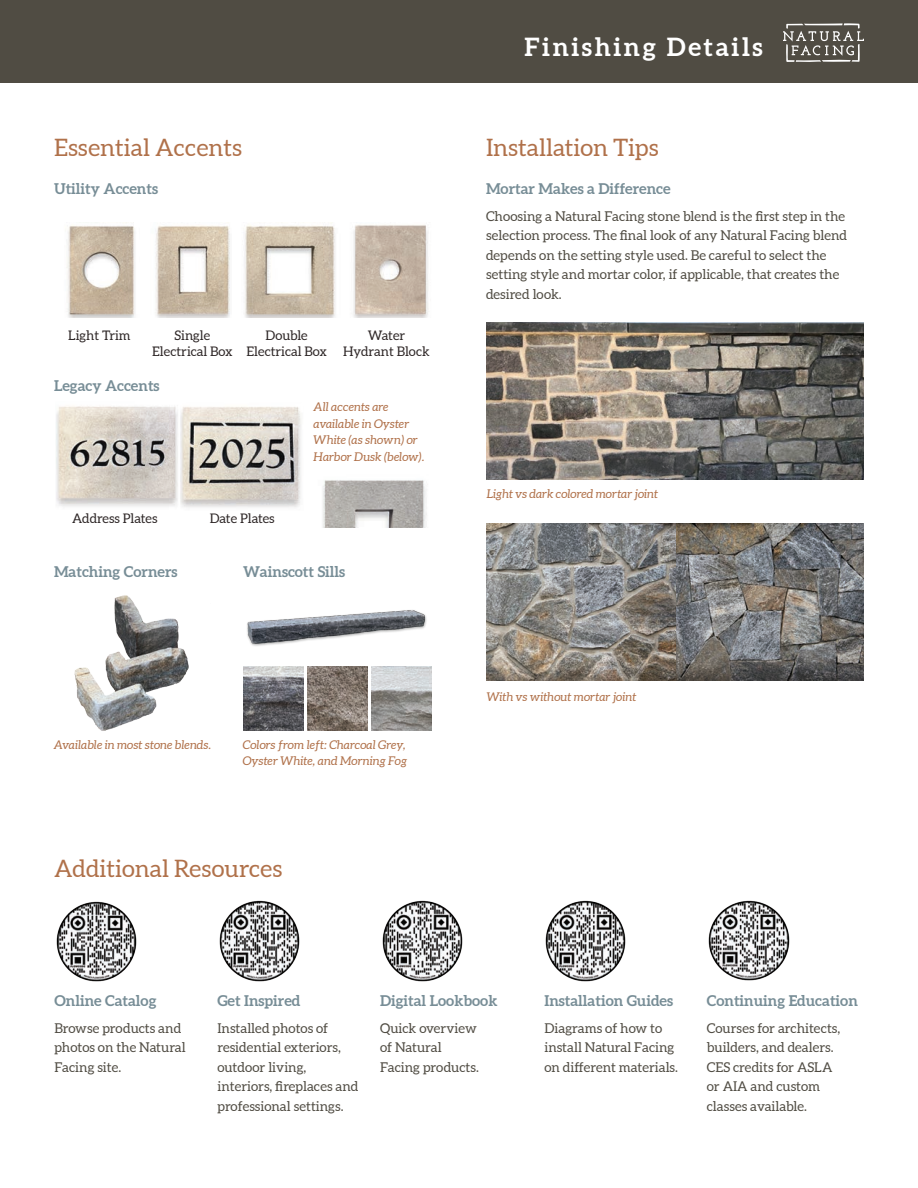
<style>
.page{position:relative;width:918px;height:1188px;background:#fff}
.page>*{position:absolute;margin:0;border:0;box-sizing:border-box;transform-origin:0 0}
.Category_Title{font:700 25.5px "Aleo";letter-spacing:.1em;color:#fff}
.H1{font:24px "Aleo";color:#b0714a}
.H3{font:700 15px "Aleo";color:#778d96}
.Body_Copy{font:13.5px/19.5px "Aleo";color:#504c43}
.Stone_Name{font:13.2px/15.9px "Aleo";color:#2e2727;text-align:center}
.Color_Caption{font:italic 12px/16.5px "Aleo";color:#b0714a}
</style>
<div class="page">
<div style="left:0;top:1px;width:918px;height:82px;background:#504c43"></div>
<img style="left:74px;top:595px;width:115px;height:136px">
<img style="left:244px;top:222px;width:185px;height:96px">
<img style="left:155px;top:225px;width:75px;height:93px">
<img style="left:66px;top:222px;width:69px;height:96px">
<img style="left:247px;top:610px;width:180px;height:36px">
<img style="left:371px;top:667px;width:61px;height:63px">
<img style="left:243px;top:667px;width:61px;height:63px">
<img style="left:307px;top:667px;width:61px;height:63px">
<svg style="left:783px;top:23px;width:81px;height:39px"></svg>
<img style="left:486px;top:524px;width:378px;height:156px">
<img style="left:486px;top:322px;width:378px;height:157px">
<svg style="left:56px;top:406px;width:245px;height:102px;background:#c9c4bd"></svg>
<img style="left:323px;top:480px;width:104px;height:47px">
<img style="left:219px;top:900px;width:81px;height:82px">
<img style="left:708px;top:900px;width:82px;height:81px">
<img style="left:56px;top:901px;width:81px;height:81px">
<img style="left:545px;top:900px;width:81px;height:82px">
<img style="left:382px;top:900px;width:81px;height:82px">
<p class="H1" style="left:54px;top:134px;width:190px">Essential Accents</p>
<p class="H3" style="left:54px;top:180px;width:106px">Utility Accents</p>
<p class="Stone_Name" style="left:68px;top:328px;width:64px">Light Trim</p>
<p class="Stone_Name" style="left:152px;top:328px;width:82px">Single<br>Electrical Box</p>
<p class="Stone_Name" style="left:246px;top:328px;width:82px">Double<br>Electrical Box</p>
<p class="Stone_Name" style="left:343px;top:328px;width:88px">Water<br>Hydrant Block</p>
<p class="H3" style="left:54px;top:376px;width:107px">Legacy Accents</p>
<p class="Stone_Name" style="left:72px;top:511px;width:87px">Address Plates</p>
<p class="Stone_Name" style="left:210px;top:511px;width:66px">Date Plates</p>
<p class="Color_Caption" style="left:314px;top:399px;width:112px">All accents are available in Oyster<br>White (as shown) or<br>Harbor Dusk (below).</p>
<p class="H3" style="left:54px;top:562px;width:125px">Matching Corners</p>
<p class="H3" style="left:243px;top:562px;width:104px">Wainscott Sills</p>
<p class="Color_Caption" style="left:54px;top:737px;width:159px">Available in most stone blends.</p>
<p class="Color_Caption" style="left:243px;top:737px;width:165px">Colors from left: Charcoal Grey,<br>Oyster White, and Morning Fog</p>
<p class="H1" style="left:54px;top:855px;width:230px">Additional Resources</p>
<p class="Category_Title" style="left:525px;top:31px;width:240px">Finishing Details</p>
<p class="H1" style="left:486px;top:134px;width:174px">Installation Tips</p>
<p class="H3" style="left:486px;top:180px;width:186px">Mortar Makes a Difference</p>
<p class="Body_Copy" style="left:486px;top:207px;width:363px">Choosing a Natural Facing stone blend is the first step in the selection process. The final look of any Natural Facing blend depends on the setting style used. Be careful to select the setting style and mortar color, if applicable, that creates the desired look.</p>
<p class="Color_Caption" style="left:487px;top:486px;width:173px">Light vs dark colored mortar joint</p>
<p class="Color_Caption" style="left:487px;top:689px;width:151px">With vs without mortar joint</p>
<p class="H3" style="left:54px;top:992px;width:104px">Online Catalog</p>
<p class="Body_Copy" style="left:54px;top:1019px;width:133px">Browse products and photos on the Natural<br>Facing site.</p>
<p class="H3" style="left:218px;top:992px;width:85px">Get Inspired</p>
<p class="Body_Copy" style="left:218px;top:1019px;width:142px">Installed photos of residential exteriors, outdoor living, interiors, fireplaces and professional settings.</p>
<p class="H3" style="left:380px;top:992px;width:119px">Digital Lookbook</p>
<p class="Body_Copy" style="left:380px;top:1019px;width:100px">Quick overview of Natural<br>Facing products.</p>
<p class="H3" style="left:544px;top:992px;width:130px">Installation Guides</p>
<p class="Body_Copy" style="left:544px;top:1019px;width:135px">Diagrams of how to install Natural Facing on different materials.</p>
<p class="H3" style="left:707px;top:992px;width:153px">Continuing Education</p>
<p class="Body_Copy" style="left:707px;top:1019px;width:135px">Courses for architects, builders, and dealers.<br>CES credits for ASLA or AIA and custom classes available.</p>
</div>
